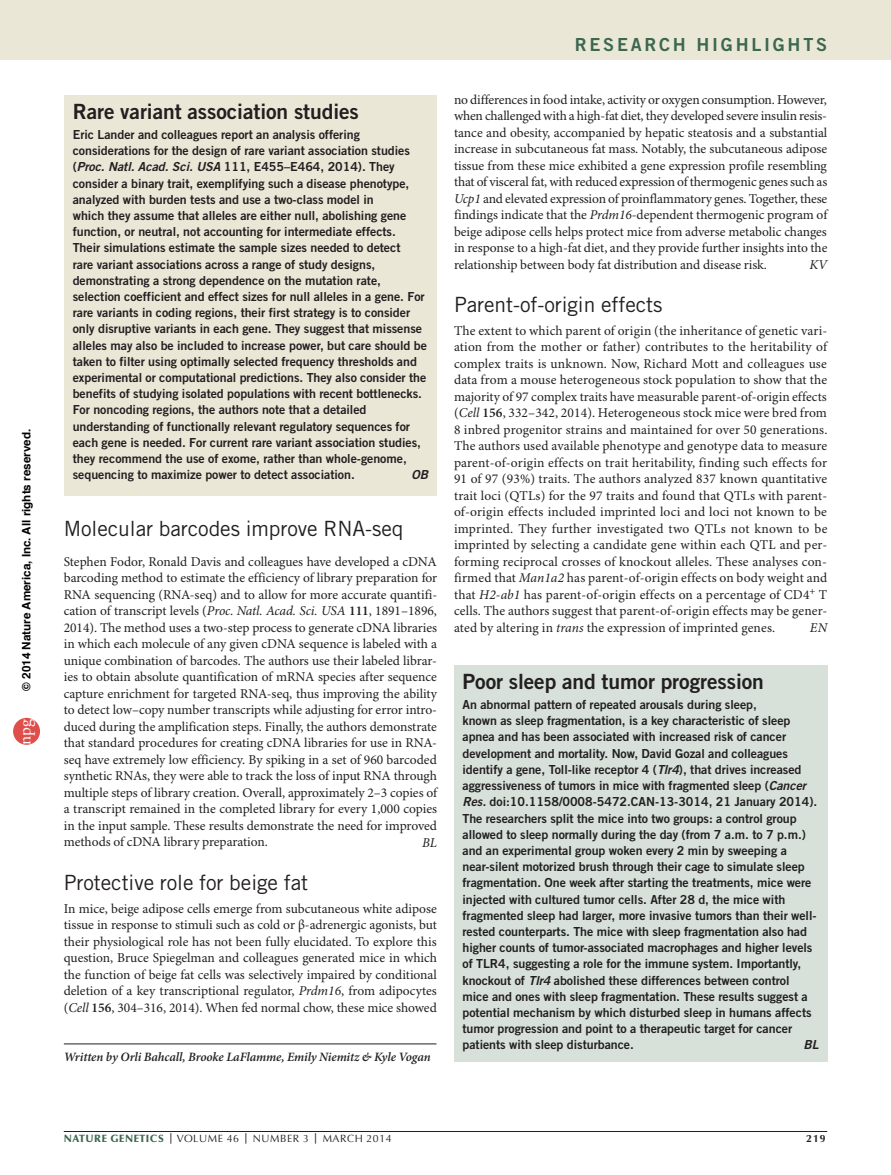
<style>
.page{position:relative;width:891px;height:1175px;background:#fff}
.page>*{position:absolute;margin:0;border:0;box-sizing:border-box;transform-origin:0 0}
.t1{font:21px "Trade Gothic LT Std";letter-spacing:-.005em;color:#231f20}
.t2{font:21px "Trade Gothic LT Std Bd 2";letter-spacing:-.005em;color:#231f20}
.t3{font:18px "Trade Gothic LT Std Bd 2";letter-spacing:.15em;color:#3b684f}
.t4{font:17.4px "Adobe Garamond Pro";color:#fff}
.t5{font:13.5px/16.5px "Minion Pro";letter-spacing:-.005em;color:#231f20;text-align:justify}
.t6{font:italic 13.5px "Minion Pro";color:#231f20}
.t7{font:italic 600 12.75px "Minion Pro";letter-spacing:-.01em;color:#231f20}
.t8{font:12.45px/16.2px "Trade Gothic LT Std Bd 2";letter-spacing:-.005em;color:#231f20}
.t9{font:12.45px "Trade Gothic LT Std Bd 2 Obl";color:#231f20}
.t10{font:700 11.7px "Helvetica";color:#000}
.t11{font:10.5px "Optima LT Std";letter-spacing:.05em;color:#231f20}
.t12{font:700 10.5px "Optima LT Std";color:#231f20}
.s1{font-family:"Arial"}
.s2{font-family:"Trade Gothic LT Std Bd 2 Obl"}
.s3{font-style:italic}
.s4{font-weight:600}
.s5{font-weight:900;color:#3b684f}
.s6{font-weight:700}
</style>
<div class="page">
<div style="left:0;top:0;width:891px;height:60px;background:#ebe7d7"></div>
<hr style="left:64px;top:1131px;width:763px;height:1px;background:#231f20">
<div style="left:454px;top:665px;width:373px;height:396px;background:#d7e1da"></div>
<div style="left:64px;top:95px;width:372px;height:400px;background:#ebe7d7"></div>
<hr style="left:64px;top:1043px;width:372px;height:1px;background:#231f20">
<div style="left:13px;top:718px;width:27px;height:26px;background:#df4e4a;border-radius:50%"></div>
<p class="t10" style="left:17px;top:690px;width:263px;rotate:-90deg">© 201<span class="s1">4</span> Nature America, Inc. All rights reserved.</p>
<p class="t4" style="left:14px;top:744px;width:28px;rotate:-90deg">npg</p>
<h2 class="t3" style="left:575px;top:34px;width:254px">research highlights</h2>
<h1 class="t2" style="left:73px;top:98px;width:288px">Rare variant association studies</h1>
<p class="t8" style="left:73px;top:126px;width:356px">Eric Lander and colleagues report an analysis offering considerations for the design of rare variant association studies (<span class="s2">Proc. Natl. Acad. Sci. USA</span> 111, E455–E464, 2014). They consider a binary trait, exemplifying such a disease phenotype, analyzed with burden tests and use a two-class model in<br>which they assume that alleles are either null, abolishing gene function, or neutral, not accounting for intermediate effects.<br>Their simulations estimate the sample sizes needed to detect<br>rare variant associations across a range of study designs, demonstrating a strong dependence on the mutation rate, selection coefficient and effect sizes for null alleles in a gene. For rare variants in coding regions, their first strategy is to consider only disruptive variants in each gene. They suggest that missense alleles may also be included to increase power, but care should be taken to filter using optimally selected frequency thresholds and experimental or computational predictions. They also consider the benefits of studying isolated populations with recent bottlenecks.<br>For noncoding regions, the authors note that a detailed understanding of functionally relevant regulatory sequences for each gene is needed. For current rare variant association studies, they recommend the use of exome, rather than whole-genome, sequencing to maximize power to detect association.</p>
<p class="t9" style="left:411px;top:467px;width:18px">OB</p>
<h1 class="t1" style="left:64px;top:516px;width:341px">Molecular barcodes improve RNA-seq</h1>
<p class="t5" style="left:64px;top:554px;width:375px">Stephen Fodor, Ronald Davis and colleagues have developed a cDNA barcoding method to estimate the efficiency of library preparation for RNA sequencing (RNA-seq) and to allow for more accurate quantifi&shy;cation of transcript levels (<span class="s3">Proc. Natl. Acad. Sci. USA</span> <span class="s4">111</span>, 1891–1896, 2014). The method uses a two-step process to generate cDNA libraries in which each molecule of any given cDNA sequence is labeled with a unique combination of barcodes. The authors use their labeled librar&shy;ies to obtain absolute quantification of mRNA species after sequence capture enrichment for targeted RNA-seq, thus improving the ability to detect low–copy number transcripts while adjusting for error intro&shy;duced during the amplification steps. Finally, the authors demonstrate that standard procedures for creating cDNA libraries for use in RNA&shy;seq have extremely low efficiency. By spiking in a set of 960 barcoded synthetic RNAs, they were able to track the loss of input RNA through multiple steps of library creation. Overall, approximately 2–3 copies of a transcript remained in the completed library for every 1,000 copies in the input sample. These results demonstrate the need for improved methods of cDNA library preparation.</p>
<p class="t6" style="left:422px;top:834px;width:16px">BL</p>
<h1 class="t1" style="left:64px;top:869px;width:246px">Protective role for beige fat</h1>
<p class="t5" style="left:64px;top:900px;width:375px">In mice, beige adipose cells emerge from subcutaneous white adipose tissue in response to stimuli such as cold or β-adrenergic agonists, but their physiological role has not been fully elucidated. To explore this question, Bruce Spiegelman and colleagues generated mice in which the function of beige fat cells was selectively impaired by conditional deletion of a key transcriptional regulator, <span class="s3">Prdm16</span>, from adipocytes (<span class="s3">Cell</span> <span class="s4">156</span>, 304–316, 2014). When fed normal chow, these mice showed</p>
<p class="t7" style="left:64px;top:1049px;width:368px">Written by Orli Bahcall, Brooke LaFlamme, Emily Niemitz &amp; Kyle Vogan</p>
<p class="t5" style="left:454px;top:92px;width:375px">no differences in food intake, activity or oxygen consumption. However, when challenged with a high-fat diet, they developed severe insulin resis&shy;tance and obesity, accompanied by hepatic steatosis and a substantial increase in subcutaneous fat mass. Notably, the subcutaneous adipose tissue from these mice exhibited a gene expression profile resembling that of visceral fat, with reduced expression of thermogenic genes such as <span class="s3">Ucp1</span> and elevated expression of proinflammatory genes. Together, these findings indicate that the <span class="s3">Prdm16</span>-dependent thermogenic program of beige adipose cells helps protect mice from adverse metabolic changes in response to a high-fat diet, and they provide further insights into the relationship between body fat distribution and disease risk.</p>
<p class="t6" style="left:809px;top:256px;width:19px">KV</p>
<h1 class="t1" style="left:454px;top:292px;width:210px">Parent-of-origin effects</h1>
<p class="t5" style="left:454px;top:323px;width:375px">The extent to which parent of origin (the inheritance of genetic vari&shy;ation from the mother or father) contributes to the heritability of complex traits is unknown. Now, Richard Mott and colleagues use data from a mouse heterogeneous stock population to show that the majority of 97 complex traits have measurable parent-of-origin effects (<span class="s3">Cell</span> <span class="s4">156</span>, 332–342, 2014). Heterogeneous stock mice were bred from 8 inbred progenitor strains and maintained for over 50 generations.<br>The authors used available phenotype and genotype data to measure parent-of-origin effects on trait heritability, finding such effects for 91 of 97 (93%) traits. The authors analyzed 837 known quantitative trait loci (QTLs) for the 97 traits and found that QTLs with parent&shy;of-origin effects included imprinted loci and loci not known to be imprinted. They further investigated two QTLs not known to be imprinted by selecting a candidate gene within each QTL and per&shy;forming reciprocal crosses of knockout alleles. These analyses con&shy;firmed that <span class="s3">Man1a2</span> has parent-of-origin effects on body weight and that <span class="s3">H2-ab1</span> has parent-of-origin effects on a percentage of CD4<sup>+</sup> T cells. The authors suggest that parent-of-origin effects may be gener&shy;ated by altering in <span class="s3">trans</span> the expression of imprinted genes.</p>
<p class="t6" style="left:810px;top:619px;width:19px">EN</p>
<h1 class="t2" style="left:463px;top:668px;width:303px">Poor sleep and tumor progression</h1>
<p class="t8" style="left:463px;top:696px;width:356px">An abnormal pattern of repeated arousals during sleep,<br>known as sleep fragmentation, is a key characteristic of sleep apnea and has been associated with increased risk of cancer development and mortality. Now, David Gozal and colleagues identify a gene, Toll-like receptor 4 (<span class="s2">Tlr4</span>), that drives increased aggressiveness of tumors in mice with fragmented sleep (<span class="s2">Cancer Res.</span> doi:10.1158/0008-5472.CAN-13-3014, 21 January 2014).<br>The researchers split the mice into two groups: a control group allowed to sleep normally during the day (from 7 a.m. to 7 p.m.) and an experimental group woken every 2 min by sweeping a near-silent motorized brush through their cage to simulate sleep fragmentation. One week after starting the treatments, mice were injected with cultured tumor cells. After 28 d, the mice with fragmented sleep had larger, more invasive tumors than their well&shy;rested counterparts. The mice with sleep fragmentation also had higher counts of tumor-associated macrophages and higher levels of TLR4, suggesting a role for the immune system. I mportantly, knockout of <span class="s2">Tlr4</span> abolished these differences between control mice and ones with sleep fragmentation. These results suggest a potential mechanism by which disturbed sleep in humans affects tumor progression and point to a therapeutic target for cancer patients with sleep disturbance.</p>
<p class="t9" style="left:804px;top:1037px;width:17px">BL</p>
<p class="t11" style="left:64px;top:1132px;width:329px"><span class="s5">NATURE GENETICS</span> <span class="s6">|</span> VOLUME 46 <span class="s6">|</span> NUMBER 3 <span class="s6">|</span> MARCH 2014</p>
<p class="t12" style="left:806px;top:1132px;width:21px">219</p>
</div>
